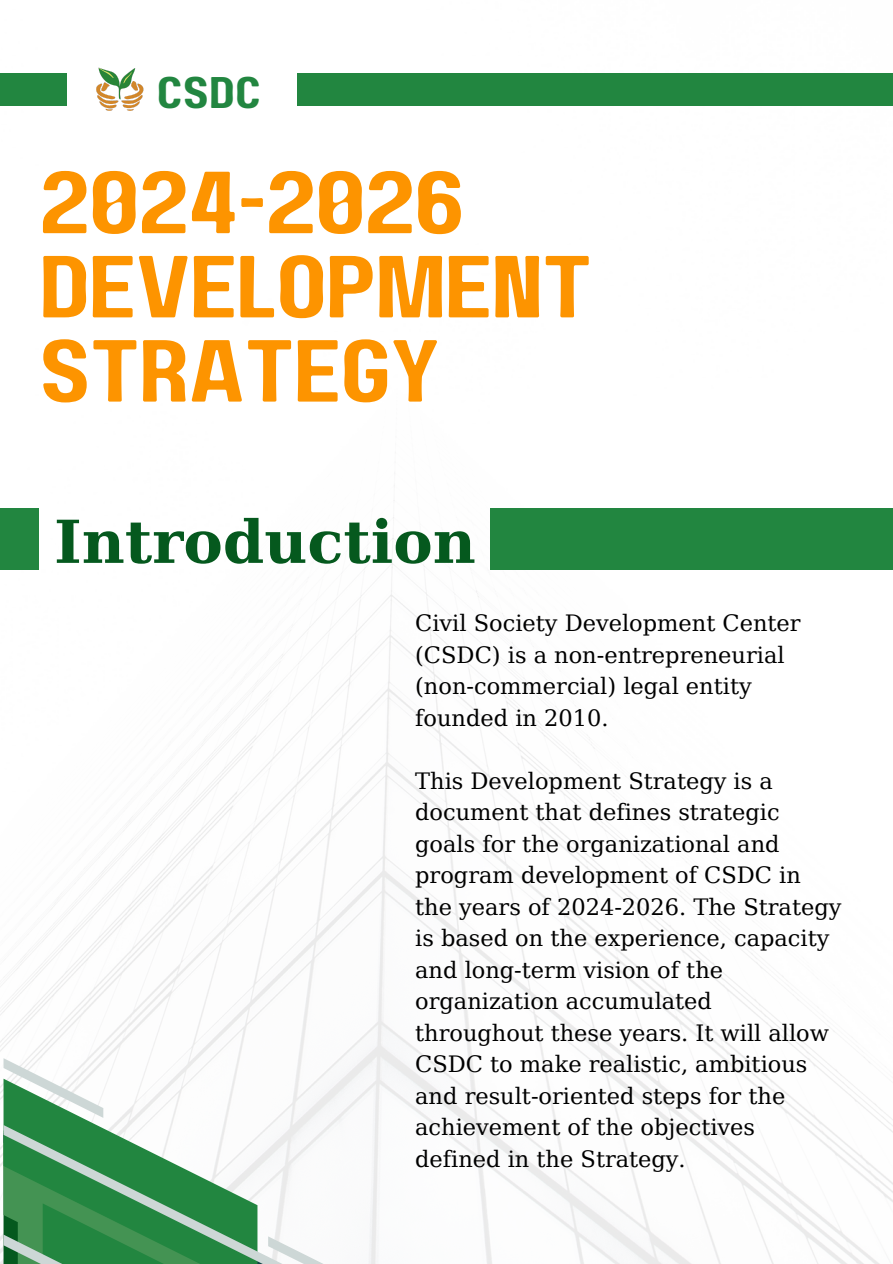
<style>
.page{position:relative;width:893px;height:1264px;background:#fff}
.page>*{position:absolute;margin:0;border:0;box-sizing:border-box;transform-origin:0 0}
.t1{font:87.75px/84.2px "Paalalabas Display Wide BETA";letter-spacing:-.025em;color:#fd9400}
.t2{font:700 59.25px "DejaVu Serif";color:#05591e}
.t3{font:44.25px "Paalalabas Display Wide BETA";color:#228640}
.t4{font:22.5px/31.5px "DejaVu Serif";color:#000}
</style>
<div class="page">
<img style="left:0;top:105px;width:892px;height:1158px">
<div style="left:297px;top:73px;width:595px;height:32px;background:#228640"></div>
<div style="left:0;top:73px;width:67px;height:32px;background:#228640"></div>
<img style="left:93px;top:67px;width:54px;height:45px">
<div style="left:0;top:508px;width:39px;height:61px;background:#228640"></div>
<div style="left:490px;top:508px;width:402px;height:61px;background:#228640"></div>
<svg style="left:4px;top:1058px;width:514px;height:205px"></svg>
<p class="t3" style="left:157px;top:74px;width:106px">CSDC</p>
<h3 class="t1" style="left:39px;top:166px;width:555px">2024-2026<br>DEVELOPMENT<br>STRATEGY</h3>
<p class="t2" style="left:54px;top:507px;width:423px">Introduction</p>
<h1 class="t4" style="left:415px;top:607px;width:387px">Civil Society Development Center (CSDC) is a non-entrepreneurial (non-commercial) legal entity founded in 2010.</h1>
<h2 class="t4" style="left:415px;top:765px;width:428px">This Development Strategy is a document that defines strategic goals for the organizational and program development of CSDC in the years of 2024-2026. The Strategy is based on the experience, capacity and long-term vision of the organization accumulated throughout these years. It will allow<br>CSDC to make realistic, ambitious and result-oriented steps for the achievement of the objectives defined in the Strategy.</h2>
</div>
